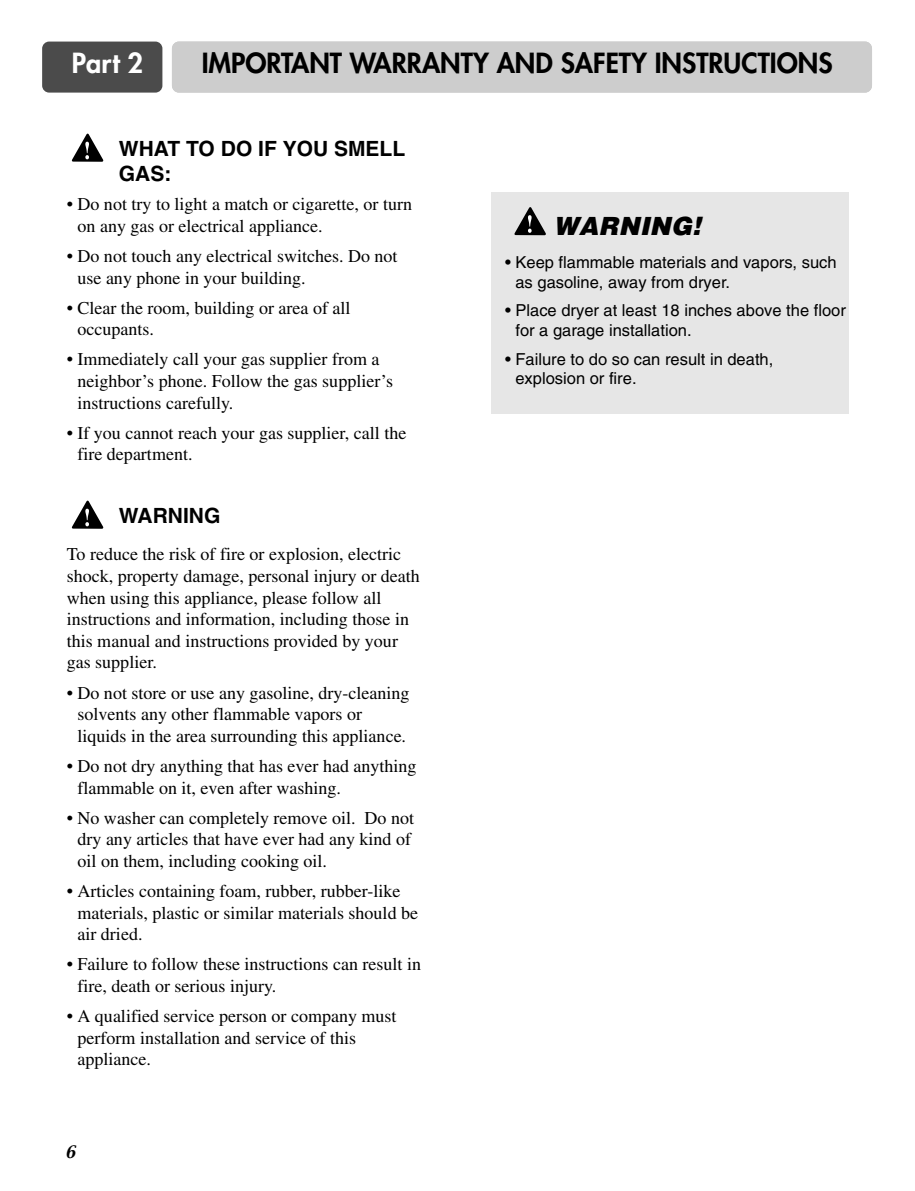
<style>
.page{position:relative;width:915px;height:1191px;background:#fff}
.page>*{position:absolute;margin:0;border:0;box-sizing:border-box;transform-origin:0 0}
.t1{font:800 27px "Futura";color:#000}
.t2{font:800 27px "Futura";color:#fff}
.t3{font:italic 900 25.5px "Helvetica";color:#000}
.t4{font:700 21px/25.2px "Helvetica";color:#000}
.t5{font:18px/21.6px "Times";color:#000}
.t6{font:16.5px/19.8px "Helvetica";color:#000}
.t7{font:italic 15px "Capitals";color:#000}
</style>
<div class="page">
<div style="left:490px;top:192px;width:358px;height:222px;background:#e6e6e6"></div>
<div style="left:42px;top:42px;width:120px;height:51px;background:#4b4b4b;border-radius:7px"></div>
<div style="left:172px;top:42px;width:699px;height:51px;background:#cdcdcd;border-radius:7px"></div>
<svg style="left:514px;top:207px;width:32px;height:28px"></svg>
<svg style="left:71px;top:133px;width:33px;height:29px"></svg>
<svg style="left:71px;top:500px;width:33px;height:29px"></svg>
<h1 class="t2" style="left:72px;top:51px;width:73px">Part 2</h1>
<h1 class="t1" style="left:202px;top:51px;width:632px">IMPORTANT WARRANTY AND SAFETY INSTRUCTIONS</h1>
<p class="t4" style="left:119px;top:138px;width:288px">WHAT TO DO IF YOU SMELL<br>GAS:</p>
<p class="t5" style="left:77px;top:195px;width:336px;text-indent:-11px">• Do not try to light a match or cigarette, or turn on any gas or electrical appliance.</p>
<p class="t5" style="left:77px;top:247px;width:321px;text-indent:-11px">• Do not touch any electrical switches. Do not use any phone in your building.</p>
<p class="t5" style="left:77px;top:298px;width:274px;text-indent:-11px">• Clear the room, building or area of all occupants.</p>
<p class="t5" style="left:77px;top:350px;width:317px;text-indent:-11px">• Immediately call your gas supplier from a neighbor’s phone. Follow the gas supplier’s instructions carefully.</p>
<p class="t5" style="left:77px;top:423px;width:330px;text-indent:-11px">• If you cannot reach your gas supplier, call the fire department.</p>
<p class="t4" style="left:119px;top:505px;width:103px">WARNING</p>
<p class="t5" style="left:67px;top:545px;width:354px">To reduce the risk of fire or explosion, electric shock, property damage, personal injury or death when using this appliance, please follow all instructions and information, including those in this manual and instructions provided by your gas supplier.</p>
<p class="t5" style="left:77px;top:683px;width:333px;text-indent:-11px">• Do not store or use any gasoline, dry-cleaning solvents any other flammable vapors or liquids in the area surrounding this appliance.</p>
<p class="t5" style="left:77px;top:756px;width:340px;text-indent:-11px">• Do not dry anything that has ever had anything flammable on it, even after washing.</p>
<p class="t5" style="left:77px;top:808px;width:338px;text-indent:-11px">• No washer can completely remove oil. Do not dry any articles that have ever had any kind of oil on them, including cooking oil.</p>
<p class="t5" style="left:77px;top:881px;width:342px;text-indent:-11px">• Articles containing foam, rubber, rubber-like materials, plastic or similar materials should be air dried.</p>
<p class="t5" style="left:77px;top:955px;width:345px;text-indent:-11px">• Failure to follow these instructions can result in fire, death or serious injury.</p>
<p class="t5" style="left:77px;top:1006px;width:320px;text-indent:-11px">• A qualified service person or company must perform installation and service of this appliance.</p>
<p class="t7" style="left:65px;top:1144px;width:12px">6</p>
<h2 class="t3" style="left:553px;top:216px;width:154px">WARNING!</h2>
<p class="t6" style="left:515px;top:254px;width:322px;text-indent:-10px">• Keep flammable materials and vapors, such as gasoline, away from dryer.</p>
<p class="t6" style="left:515px;top:302px;width:332px;text-indent:-10px">• Place dryer at least 18 inches above the floor for a garage installation.</p>
<p class="t6" style="left:515px;top:350px;width:259px;text-indent:-10px">• Failure to do so can result in death, explosion or fire.</p>
</div>
